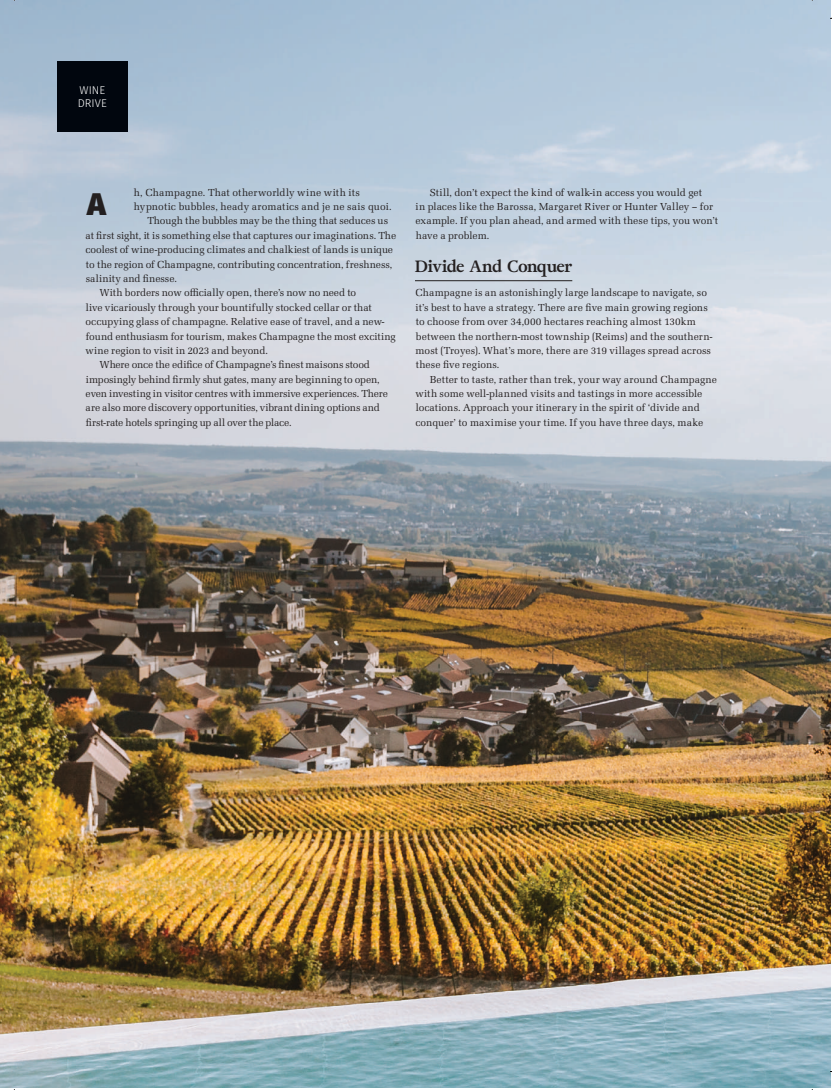
<style>
.page{position:relative;width:832px;height:1090px;background:#fff}
.page>*{position:absolute;margin:0;border:0;box-sizing:border-box;transform-origin:0 0}
.t1{font:800 31.25px "Fira Sans";color:#231f20}
.t2{font:700 16.25px "Adriane Text";letter-spacing:-.02em;color:#231f20}
.t3{font:300 11.25px/12.5px "Fira Sans";letter-spacing:.01em;color:#fff}
.t4{font:10.5px/14.4px "Latino URW";color:#231f20}
</style>
<div class="page">
<img style="left:0;top:1px;width:829px;height:1086px">
<hr style="left:415px;top:280px;width:157px;height:1px;background:#231f20">
<div style="left:57px;top:61px;width:71px;height:71px;background:#01060e"></div>
<p class="t3" style="left:78px;top:84px;width:31px">WINE<br>DRIVE</p>
<p class="t4" style="left:134px;top:185px;width:227px">h, Champagne. That otherworldly wine with its</p>
<p class="t4" style="left:134px;top:199px;width:259px">hypnotic bubbles, heady aromatics and je ne sais quoi.</p>
<p class="t4" style="left:147px;top:214px;width:242px">Though the bubbles may be the thing that seduces us</p>
<p class="t4" style="left:86px;top:228px;width:312px">at first sight, it is something else that captures our imaginations. The</p>
<p class="t4" style="left:86px;top:242px;width:309px">coolest of wine-producing climates and chalkiest of lands is unique</p>
<p class="t4" style="left:86px;top:257px;width:308px">to the region of Champagne, contributing concentration, freshness,</p>
<p class="t4" style="left:86px;top:271px;width:93px">salinity and finesse.</p>
<p class="t4" style="left:99px;top:286px;width:258px">With borders now officially open, there’s now no need to</p>
<p class="t4" style="left:86px;top:300px;width:287px">live vicariously through your bountifully stocked cellar or that</p>
<p class="t4" style="left:86px;top:314px;width:300px">occupying glass of champagne. Relative ease of travel, and a new-</p>
<p class="t4" style="left:86px;top:329px;width:311px">found enthusiasm for tourism, makes Champagne the most exciting</p>
<p class="t4" style="left:86px;top:343px;width:184px">wine region to visit in 2023 and beyond.</p>
<p class="t4" style="left:99px;top:357px;width:272px">Where once the edifice of Champagne’s finest maisons stood</p>
<p class="t4" style="left:86px;top:372px;width:295px">imposingly behind firmly shut gates, many are beginning to open,</p>
<p class="t4" style="left:86px;top:386px;width:304px">even investing in visitor centres with immersive experiences. There</p>
<p class="t4" style="left:86px;top:401px;width:295px">are also more discovery opportunities, vibrant dining options and</p>
<p class="t4" style="left:86px;top:415px;width:207px">first-rate hotels springing up all over the place.</p>
<h1 class="t1" style="left:87px;top:176px;width:20px">A</h1>
<p class="t4" style="left:415px;top:185px;width:304px;text-indent:14px">Still, don’t expect the kind of walk-in access you would get<br>in places like the Barossa, Margaret River or Hunter Valley – for example. If you plan ahead, and armed with these tips, you won’t have a problem.</p>
<h2 class="t2" style="left:415px;top:255px;width:159px">Divide And Conquer</h2>
<p class="t4" style="left:415px;top:286px;width:298px">Champagne is an astonishingly large landscape to navigate, so it’s best to have a strategy. There are five main growing regions to choose from over 34,000 hectares reaching almost 130km between the northern-most township (Reims) and the southern&shy;most (Troyes). What’s more, there are 319 villages spread across these five regions.</p>
<p class="t4" style="left:415px;top:372px;width:303px;text-indent:14px">Better to taste, rather than trek, your way around Champagne with some well-planned visits and tastings in more accessible locations. Approach your itinerary in the spirit of ‘divide and conquer’ to maximise your time. If you have three days, make</p>
</div>
